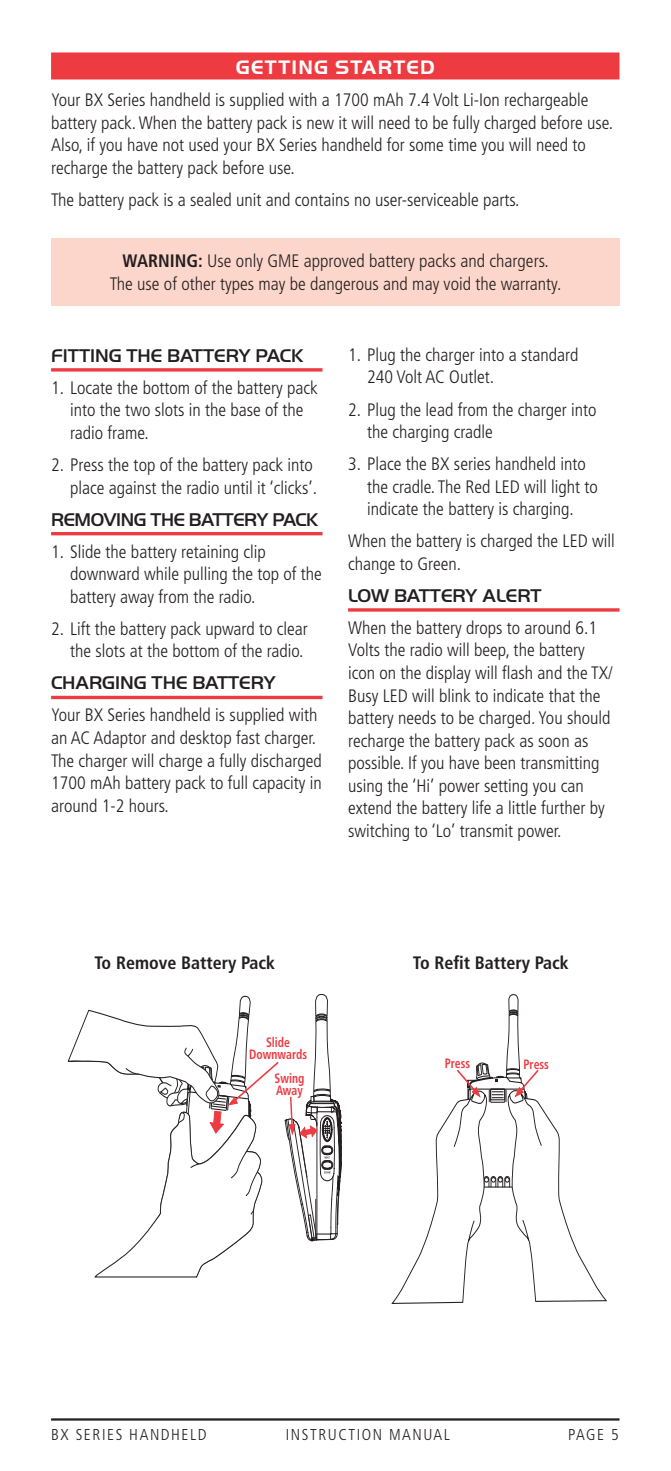
<style>
.page{position:relative;width:671px;height:1471px;background:#fff}
.page>*{position:absolute;margin:0;border:0;box-sizing:border-box;transform-origin:0 0}
.t1{font:700 20.25px "Handel Gothic EF";letter-spacing:.06em;color:#fff}
.t2{font:500 19.12px "Handel Gothic EF";letter-spacing:-.015em;color:#231f20}
.t3{font:300 condensed 18px/22.5px "Frutiger LT";color:#231f20}
.t4{font:700 condensed 18px "Frutiger LT";color:#231f20}
.t5{font:300 condensed 15.75px "Frutiger LT";letter-spacing:.1em;color:#231f20}
.t6{font:700 condensed 13.5px/11.9px "Frutiger LT";color:#ee3a41;text-align:center;scale:.86 1}
.s1{font-weight:700}
</style>
<div class="page">
<hr style="left:51px;top:1418px;width:568px;height:2px;background:#231f20">
<div style="left:51px;top:239px;width:568px;height:67px;background:#fcd6ca"></div>
<div style="left:51px;top:52px;width:568px;height:27px;background:#ee3a41"></div>
<svg style="left:392px;top:994px;width:214px;height:309px"></svg>
<svg style="left:68px;top:994px;width:273px;height:283px"></svg>
<hr style="left:51px;top:368px;width:271px;height:3px;background:#ee3a41">
<hr style="left:51px;top:532px;width:271px;height:3px;background:#ee3a41">
<svg style="left:51px;top:695px;width:271px;height:4px"></svg>
<hr style="left:348px;top:608px;width:271px;height:3px;background:#ee3a41">
<p class="t1" style="left:236px;top:55px;width:200px">GETTING STARTED</p>
<p class="t3" style="left:51px;top:89px;width:563px">Your BX Series handheld is supplied with a 1700 mAh 7.4 Volt Li-Ion rechargeable battery pack. When the battery pack is new it will need to be fully charged before use.<br>Also, if you have not used your BX Series handheld for some time you will need to recharge the battery pack before use.</p>
<p class="t3" style="left:51px;top:189px;width:469px">The battery pack is a sealed unit and contains no user-serviceable parts.</p>
<p class="t3" style="left:110px;top:250px;width:452px;text-align:center"><span class="s1">WARNING:</span> Use only GME approved battery packs and chargers.<br>The use of other types may be dangerous and may void the warranty.</p>
<p class="t2" style="left:51px;top:344px;width:254px">FITTING THE BATTERY PACK</p>
<p class="t3" style="left:70px;top:376px;width:249px;text-indent:-19px">1. Locate the bottom of the battery pack into the two slots in the base of the radio frame.</p>
<p class="t3" style="left:51px;top:454px;width:267px;text-align:right">2. Press the top of the battery pack into place against the radio until it ‘clicks’.</p>
<p class="t2" style="left:51px;top:508px;width:268px">REMOVING THE BATTERY PACK</p>
<p class="t3" style="left:70px;top:540px;width:253px;text-indent:-19px">1. Slide the battery retaining clip downward while pulling the top of the battery away from the radio.</p>
<p class="t3" style="left:51px;top:617px;width:258px;text-align:right">2. Lift the battery pack upward to clear the slots at the bottom of the radio.</p>
<p class="t2" style="left:51px;top:671px;width:226px">CHARGING THE BATTERY</p>
<p class="t3" style="left:51px;top:704px;width:272px">Your BX Series handheld is supplied with an AC Adaptor and desktop fast charger.<br>The charger will charge a fully discharged 1700 mAh battery pack to full capacity in around 1-2 hours.</p>
<p class="t3" style="left:367px;top:344px;width:212px;text-indent:-19px">1. Plug the charger into a standard<br>240 Volt AC Outlet.</p>
<p class="t3" style="left:367px;top:398px;width:230px;text-indent:-19px">2. Plug the lead from the charger into the charging cradle</p>
<p class="t3" style="left:367px;top:453px;width:232px;text-indent:-19px">3. Place the BX series handheld into the cradle. The Red LED will light to indicate the battery is charging.</p>
<p class="t3" style="left:348px;top:530px;width:268px">When the battery is charged the LED will change to Green.</p>
<p class="t2" style="left:348px;top:584px;width:195px">LOW BATTERY ALERT</p>
<p class="t3" style="left:348px;top:616px;width:266px">When the battery drops to around 6.1<br>Volts the radio will beep, the battery icon on the display will flash and the TX/ Busy LED will blink to indicate that the battery needs to be charged. You should recharge the battery pack as soon as possible. If you have been transmitting using the ‘Hi’ power setting you can extend the battery life a little further by switching to ‘Lo’ transmit power.</p>
<p class="t4" style="left:94px;top:951px;width:182px">To Remove Battery Pack</p>
<p class="t4" style="left:412px;top:951px;width:157px">To Refit Battery Pack</p>
<p class="t6" style="left:249px;top:1036px;width:69px">Slide<br>Downwards</p>
<p class="t6" style="left:274px;top:1072px;width:36px;text-align:left">Swing<br>Away</p>
<p class="t6" style="left:444px;top:1057px;width:31px">Press</p>
<p class="t6" style="left:523px;top:1058px;width:31px">Press</p>
<p class="t5" style="left:51px;top:1425px;width:157px">BX SERIES HANDHELD</p>
<p class="t5" style="left:285px;top:1425px;width:166px">INSTRUCTION MANUAL</p>
<p class="t5" style="left:567px;top:1425px;width:52px">PAGE 5</p>
</div>
